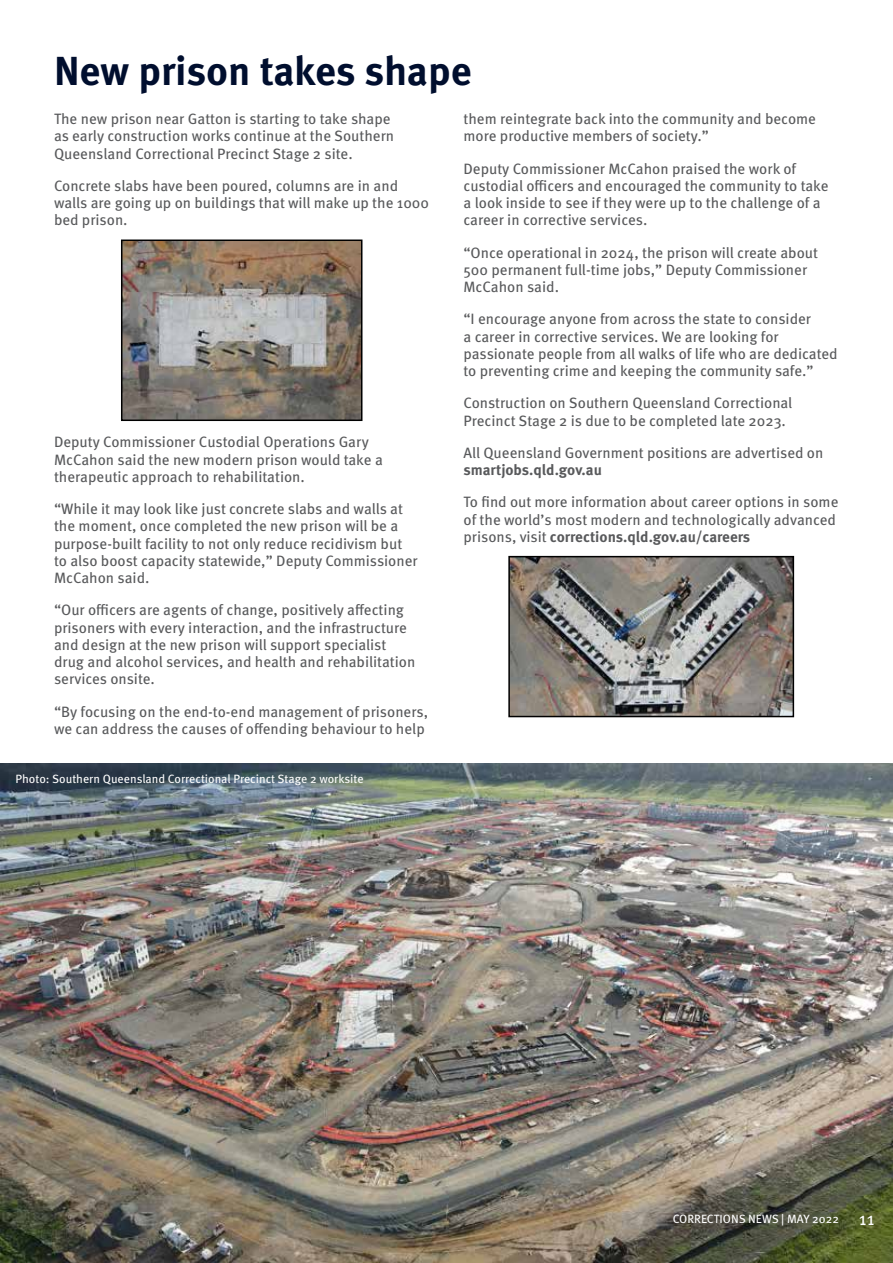
<style>
.page{position:relative;width:893px;height:1263px;background:#fff}
.page>*{position:absolute;margin:0;border:0;box-sizing:border-box;transform-origin:0 0}
.t1{font:700 40.5px "Meta OT";letter-spacing:-.005em;color:#000e2e}
.t2{font:15px/17.2px "Meta OT";color:#58595b}
.t3{font:700 15px "Meta OT";letter-spacing:-.005em;color:#58595b}
.t4{font:12px "Meta OT";color:#fff}
.s1{font-weight:700}
.s2{font-size:18px}
</style>
<div class="page">
<img style="left:0;top:763px;width:893px;height:500px">
<img style="left:124px;top:242px;width:235px;height:176px">
<div style="left:121px;top:239px;width:241px;height:182px;border:2px solid #000"></div>
<img style="left:511px;top:559px;width:280px;height:155px">
<div style="left:508px;top:556px;width:286px;height:161px;border:2px solid #000"></div>
<h1 class="t1" style="left:54px;top:45px;width:419px">New prison takes shape</h1>
<p class="t2" style="left:54px;top:110px;width:342px">The new prison near Gatton is starting to take shape as early construction works continue at the Southern<br>Queensland Correctional Precinct Stage 2 site.</p>
<p class="t2" style="left:54px;top:177px;width:377px">Concrete slabs have been poured, columns are in and walls are going up on buildings that will make up the 1000 bed prison.</p>
<p class="t2" style="left:54px;top:434px;width:330px">Deputy Commissioner Custodial Operations Gary<br>McCahon said the new modern prison would take a therapeutic approach to rehabilitation.</p>
<p class="t2" style="left:54px;top:500px;width:365px">“While it may look like just concrete slabs and walls at the moment, once completed the new prison will be a purpose-built facility to not only reduce recidivism but to also boost capacity statewide,” Deputy Commissioner McCahon said.</p>
<p class="t2" style="left:54px;top:602px;width:363px">“Our officers are agents of change, positively affecting prisoners with every interaction, and the infrastructure and design at the new prison will support specialist drug and alcohol services, and health and rehabilitation services onsite.</p>
<p class="t2" style="left:54px;top:703px;width:376px">“By focusing on the end-to-end management of prisoners, we can address the causes of offending behaviour to help</p>
<p class="t4" style="left:16px;top:771px;width:350px">Photo: Southern Queensland Correctional Precinct Stage 2 worksite</p>
<p class="t2" style="left:463px;top:110px;width:354px">them reintegrate back into the community and become more productive members of society.”</p>
<p class="t2" style="left:463px;top:160px;width:366px">Deputy Commissioner McCahon praised the work of custodial officers and encouraged the community to take a look inside to see if they were up to the challenge of a career in corrective services.</p>
<p class="t2" style="left:463px;top:244px;width:356px">“Once operational in 2024, the prison will create about<br>500 permanent full-time jobs,” Deputy Commissioner<br>McCahon said.</p>
<p class="t2" style="left:463px;top:311px;width:376px">“I encourage anyone from across the state to consider<br>a career in corrective services. We are looking for passionate people from all walks of life who are dedicated to preventing crime and keeping the community safe.”</p>
<p class="t2" style="left:463px;top:395px;width:330px">Construction on Southern Queensland Correctional<br>Precinct Stage 2 is due to be completed late 2023.</p>
<p class="t2" style="left:463px;top:444px;width:361px">All Queensland Government positions are advertised on</p>
<p class="t3" style="left:463px;top:460px;width:140px">smartjobs.qld.gov.au</p>
<p class="t2" style="left:463px;top:494px;width:376px">To find out more information about career options in some of the world’s most modern and technologically advanced prisons, visit <span class="s1">corrections.qld.gov.au/careers</span></p>
<p class="t4" style="left:673px;top:1212px;width:203px">CORRECTIONS NEWS | MAY 2022 <span class="s2">11</span></p>
</div>
